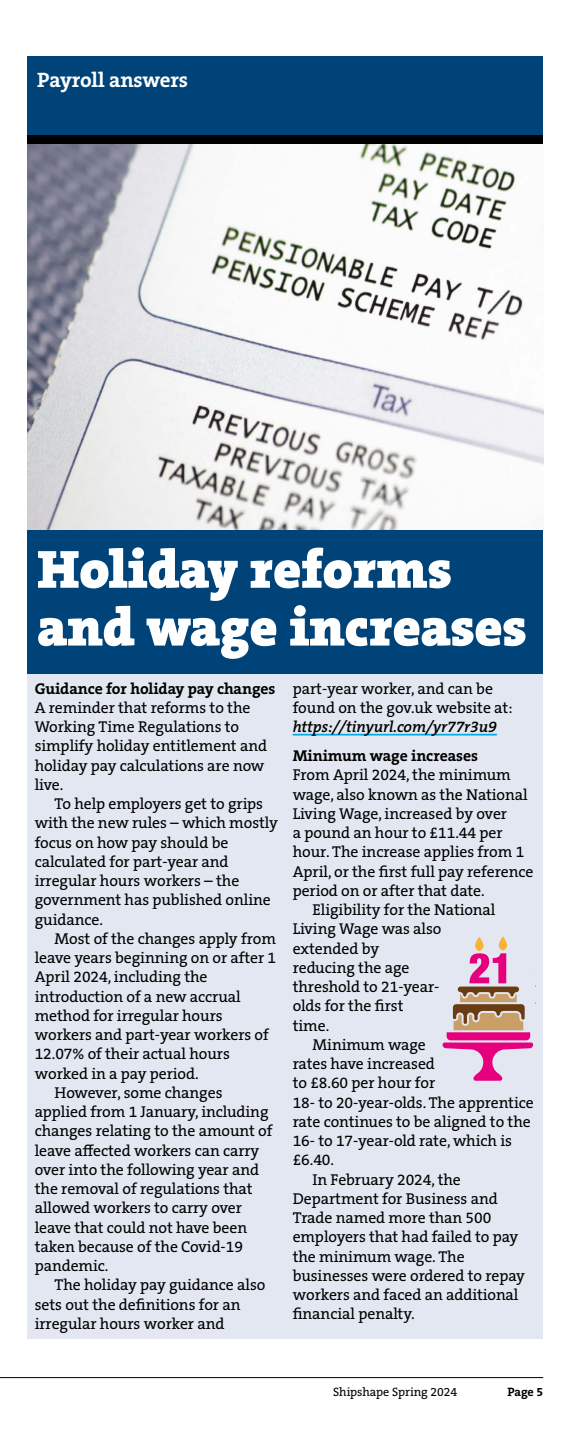
<style>
.page{position:relative;width:585px;height:1435px;background:#fff}
.page>*{position:absolute;margin:0;border:0;box-sizing:border-box;transform-origin:0 0}
.t1{font:900 54.25px/57.8px "The Serif B W9";letter-spacing:-.005em;color:#fff}
.t2{font:700 21px "The Serif B W7";letter-spacing:-.005em;color:#fff}
.t3{font:15.75px/19.2px "The Serif B W5 Plain";letter-spacing:-.005em;color:#000}
.t4{font:700 15.75px "The Serif B W7";letter-spacing:-.005em;color:#000}
.t5{font:italic 600 15.75px "The Serif B W6";letter-spacing:-.005em;color:#000}
.t6{font:12.25px "The Serif B W5 Plain";letter-spacing:-.005em;color:#000}
.t7{font:700 12.25px "The Serif B W7";color:#000}
</style>
<div class="page">
<hr style="left:0;top:1377px;width:543px;height:1px;background:#000">
<div style="left:27px;top:56px;width:516px;height:79px;background:#004379"></div>
<div style="left:27px;top:135px;width:516px;height:10px;background:#000"></div>
<img style="left:27px;top:145px;width:516px;height:385px">
<div style="left:27px;top:530px;width:516px;height:144px;background:#004379"></div>
<div style="left:27px;top:674px;width:516px;height:664px;background:#e2e7f1"></div>
<hr style="left:293px;top:734px;width:204px;height:1px;background:#03ace4">
<svg style="left:442px;top:936px;width:91px;height:145px"></svg>
<h2 class="t2" style="left:37px;top:66px;width:152px">Payroll answers</h2>
<h1 class="t1" style="left:37px;top:540px;width:491px">Holiday reforms and wage increases</h1>
<p class="t4" style="left:35px;top:678px;width:242px">Guidance for holiday pay changes</p>
<p class="t3" style="left:35px;top:698px;width:234px">A reminder that reforms to the<br>Working Time Regulations to simplify holiday entitlement and holiday pay calculations are now live.</p>
<p class="t3" style="left:35px;top:794px;width:245px;text-indent:20px">To help employers get to grips with the new rules – which mostly focus on how pay should be calculated for part-year and irregular hours workers – the government has published online guidance.</p>
<p class="t3" style="left:55px;top:929px;width:223px">Most of the changes apply from</p>
<p class="t3" style="left:35px;top:948px;width:243px">leave years beginning on or after 1</p>
<p class="t3" style="left:35px;top:967px;width:174px">April 2024, including the</p>
<p class="t3" style="left:35px;top:987px;width:208px">introduction of a new accrual</p>
<p class="t3" style="left:35px;top:1006px;width:189px">method for irregular hours</p>
<p class="t3" style="left:35px;top:1025px;width:236px">workers and part-year workers of</p>
<p class="t3" style="left:35px;top:1044px;width:197px">12.07% of their actual hours</p>
<p class="t3" style="left:35px;top:1064px;width:165px">worked in a pay period.</p>
<p class="t3" style="left:55px;top:1083px;width:169px">However, some changes</p>
<p class="t3" style="left:35px;top:1102px;width:235px">applied from 1 January, including</p>
<p class="t3" style="left:35px;top:1121px;width:239px">changes relating to the amount of</p>
<p class="t3" style="left:35px;top:1141px;width:226px">leave affected workers can carry</p>
<p class="t3" style="left:35px;top:1160px;width:226px">over into the following year and</p>
<p class="t3" style="left:35px;top:1179px;width:219px">the removal of regulations that</p>
<p class="t3" style="left:35px;top:1198px;width:209px">allowed workers to carry over</p>
<p class="t3" style="left:35px;top:1218px;width:214px">leave that could not have been</p>
<p class="t3" style="left:35px;top:1237px;width:210px">taken because of the Covid-19</p>
<p class="t3" style="left:35px;top:1256px;width:75px">pandemic.</p>
<p class="t3" style="left:55px;top:1275px;width:212px">The holiday pay guidance also</p>
<p class="t3" style="left:35px;top:1295px;width:207px">sets out the definitions for an</p>
<p class="t3" style="left:35px;top:1314px;width:191px">irregular hours worker and</p>
<p class="t3" style="left:293px;top:679px;width:221px">part-year worker, and can be found on the gov.uk website at:</p>
<p class="t5" style="left:293px;top:717px;width:206px">https://tinyurl.com/yr77r3u9</p>
<p class="t4" style="left:293px;top:745px;width:187px">Minimum wage increases</p>
<p class="t3" style="left:293px;top:765px;width:220px">From April 2024, the minimum</p>
<p class="t3" style="left:293px;top:784px;width:236px">wage, also known as the National</p>
<p class="t3" style="left:293px;top:804px;width:216px">Living Wage, increased by over</p>
<p class="t3" style="left:293px;top:823px;width:211px">a pound an hour to £11.44 per</p>
<p class="t3" style="left:293px;top:842px;width:233px">hour. The increase applies from 1</p>
<p class="t3" style="left:293px;top:861px;width:242px">April, or the first full pay reference</p>
<p class="t3" style="left:293px;top:881px;width:194px">period on or after that date.</p>
<p class="t3" style="left:313px;top:900px;width:184px">Eligibility for the National</p>
<p class="t3" style="left:293px;top:919px;width:150px">Living Wage was also</p>
<p class="t3" style="left:293px;top:938px;width:88px">extended by</p>
<p class="t3" style="left:293px;top:958px;width:118px">reducing the age</p>
<p class="t3" style="left:293px;top:977px;width:148px">threshold to 21-year-</p>
<p class="t3" style="left:293px;top:996px;width:112px">olds for the first</p>
<p class="t3" style="left:293px;top:1015px;width:38px">time.</p>
<p class="t3" style="left:313px;top:1035px;width:115px">Minimum wage</p>
<p class="t3" style="left:293px;top:1054px;width:144px">rates have increased</p>
<p class="t3" style="left:293px;top:1073px;width:144px">to £8.60 per hour for</p>
<p class="t3" style="left:293px;top:1092px;width:243px">18- to 20-year-olds. The apprentice</p>
<p class="t3" style="left:293px;top:1112px;width:240px">rate continues to be aligned to the</p>
<p class="t3" style="left:293px;top:1131px;width:221px">16- to 17-year-old rate, which is</p>
<p class="t3" style="left:293px;top:1150px;width:43px">£6.40.</p>
<p class="t3" style="left:313px;top:1169px;width:150px">In February 2024, the</p>
<p class="t3" style="left:293px;top:1189px;width:207px">Department for Business and</p>
<p class="t3" style="left:293px;top:1208px;width:200px">Trade named more than 500</p>
<p class="t3" style="left:293px;top:1227px;width:227px">employers that had failed to pay</p>
<p class="t3" style="left:293px;top:1246px;width:173px">the minimum wage. The</p>
<p class="t3" style="left:293px;top:1266px;width:234px">businesses were ordered to repay</p>
<p class="t3" style="left:293px;top:1285px;width:227px">workers and faced an additional</p>
<p class="t3" style="left:293px;top:1304px;width:124px">financial penalty.</p>
<p class="t6" style="left:333px;top:1384px;width:126px">Shipshape Spring 2024</p>
<p class="t7" style="left:507px;top:1384px;width:37px">Page 5</p>
</div>
